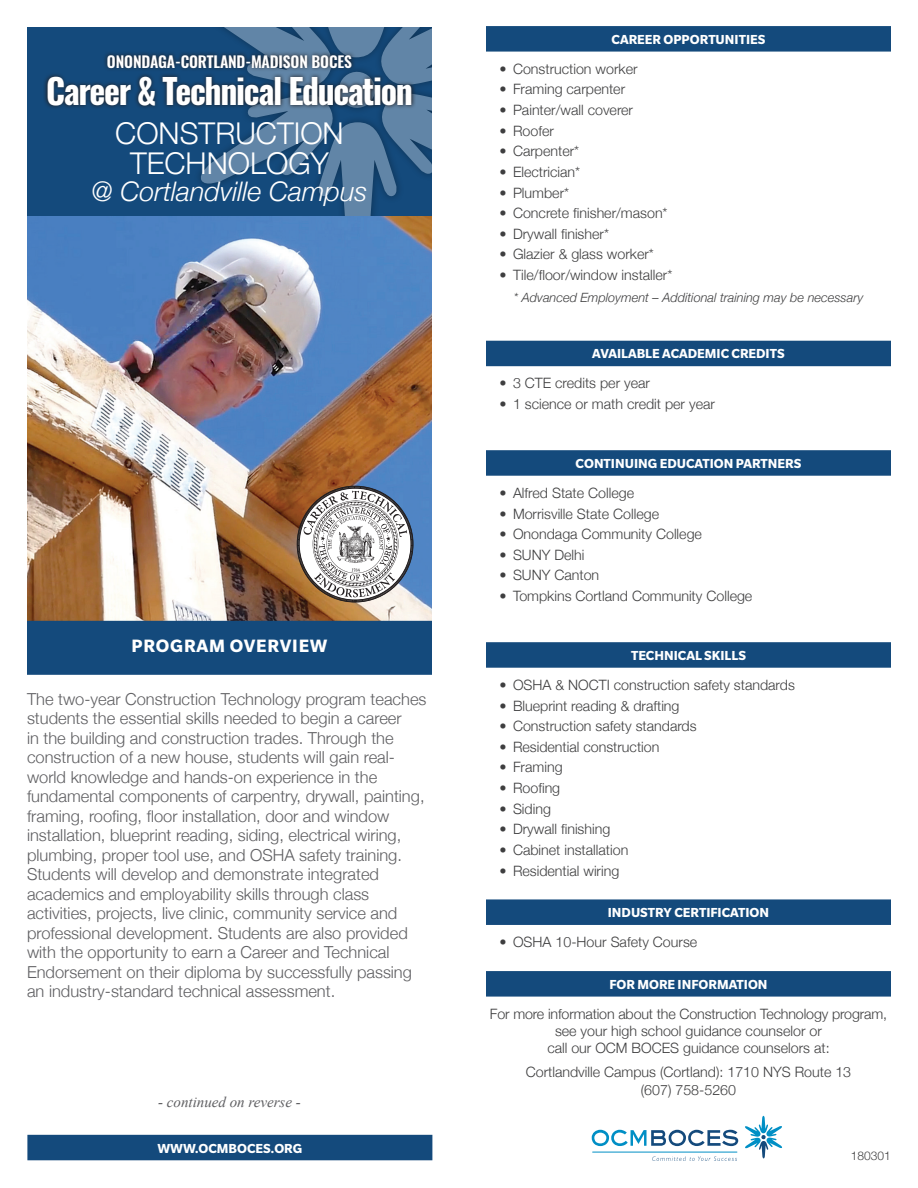
<style>
.page{position:relative;width:918px;height:1188px;background:#fff}
.page>*{position:absolute;margin:0;border:0;box-sizing:border-box;transform-origin:0 0}
.t1{font:700 34.5px "Oswald";letter-spacing:-.04em;color:#fff}
.text{font:300 30px/30px "Helvetica Neue";color:#fff;text-align:center}
.text-2{font:italic 300 27px "Helvetica Neue";color:#fff}
.blue_banner_big{font:700 19.5px "Slate Pro";letter-spacing:.04em;color:#fff}
.overview{font:300 16.5px/19.5px "Helvetica Neue";color:#5f5f62}
.t2{font:600 15.45px "Oswald";letter-spacing:-.01em;color:#fff}
.text_centered{font:italic 15px "Times New Roman";color:#5f5f62}
.text_centered-2{font:300 14.25px/17.2px "Helvetica Neue";color:#3e3e3f;text-align:center}
.blue_banner_small{font:700 14.25px "Slate Pro";color:#fff}
.italic_fine_print{font:italic 300 12.75px "Helvetica Neue";color:#3e3e3f}
.t3{font:300 12px "Helvetica Neue";color:#3e3e3f}
</style>
<div class="page">
<div style="left:27px;top:1135px;width:405px;height:25px;background:#144a7c"></div>
<div style="left:27px;top:27px;width:405px;height:189px;background:#144a7c"></div>
<svg style="left:199px;top:27px;width:233px;height:189px"></svg>
<svg style="left:44px;top:51px;width:372px;height:59px"></svg>
<svg style="left:592px;top:1130px;width:146px;height:16px"></svg>
<svg style="left:745px;top:1116px;width:37px;height:42px"></svg>
<svg style="left:652px;top:1156px;width:85px;height:5px"></svg>
<hr style="left:593px;top:1152px;width:144px;height:1px;background:#008fc5">
<img style="left:27px;top:216px;width:405px;height:405px">
<div style="left:27px;top:621px;width:405px;height:54px;background:#144a7c"></div>
<div style="left:486px;top:26px;width:405px;height:26px;background:#144a7c"></div>
<div style="left:486px;top:341px;width:405px;height:25px;background:#144a7c"></div>
<div style="left:486px;top:450px;width:405px;height:26px;background:#144a7c"></div>
<div style="left:486px;top:642px;width:405px;height:26px;background:#144a7c"></div>
<div style="left:486px;top:899px;width:405px;height:26px;background:#144a7c"></div>
<div style="left:486px;top:971px;width:405px;height:26px;background:#144a7c"></div>
<svg style="left:297px;top:486px;width:117px;height:117px"></svg>
<p class="t2" style="left:107px;top:54px;width:247px">ONONDAGA-CORTLAND-MADISON BOCES</p>
<h1 class="t1" style="left:46px;top:73px;width:368px">Career &amp; Technical Education</h1>
<p class="text" style="left:115px;top:117px;width:230px">CONSTRUCTION<br>TECHNOLOGY</p>
<p class="text-2" style="left:91px;top:170px;width:278px">@ Cortlandville Campus</p>
<p class="blue_banner_big" style="left:131px;top:635px;width:198px">PROGRAM OVERVIEW</p>
<p class="overview" style="left:27px;top:688px;width:401px">The two-year Construction Technology program teaches students the essential skills needed to begin a career<br>in the building and construction trades. Through the construction of a new house, students will gain real&shy;world knowledge and hands-on experience in the fundamental components of carpentry, drywall, painting, framing, roofing, floor installation, door and window installation, blueprint reading, siding, electrical wiring, plumbing, proper tool use, and OSHA safety training.<br>Students will develop and demonstrate integrated academics and employability skills through class activities, projects, live clinic, community service and professional development. Students are also provided with the opportunity to earn a Career and Technical Endorsement on their diploma by successfully passing an industry-standard technical assessment.</p>
<p class="text_centered" style="left:158px;top:1091px;width:144px">- continued on reverse -</p>
<p class="blue_banner_small" style="left:157px;top:1140px;width:147px">WWW.OCMBOCES.ORG</p>
<p class="blue_banner_small" style="left:612px;top:31px;width:155px">CAREER OPPORTUNITIES</p>
<p class="text_centered-2" style="left:500px;top:59px;width:140px">• Construction worker</p>
<p class="text_centered-2" style="left:500px;top:80px;width:127px">• Framing carpenter</p>
<p class="text_centered-2" style="left:500px;top:100px;width:135px">• Painter/wall coverer</p>
<p class="text_centered-2" style="left:500px;top:121px;width:56px">• Roofer</p>
<p class="text_centered-2" style="left:500px;top:142px;width:81px">• Carpenter*</p>
<p class="text_centered-2" style="left:500px;top:162px;width:82px">• Electrician*</p>
<p class="text_centered-2" style="left:500px;top:183px;width:71px">• Plumber*</p>
<p class="text_centered-2" style="left:500px;top:203px;width:170px">• Concrete finisher/mason*</p>
<p class="text_centered-2" style="left:500px;top:224px;width:111px">• Drywall finisher*</p>
<p class="text_centered-2" style="left:500px;top:245px;width:156px">• Glazier &amp; glass worker*</p>
<p class="text_centered-2" style="left:500px;top:265px;width:174px">• Tile/floor/window installer*</p>
<p class="italic_fine_print" style="left:514px;top:287px;width:351px">* Advanced Employment – Additional training may be necessary</p>
<p class="blue_banner_small" style="left:592px;top:346px;width:194px">AVAILABLE ACADEMIC CREDITS</p>
<p class="text_centered-2" style="left:500px;top:374px;width:152px">• 3 CTE credits per year</p>
<p class="text_centered-2" style="left:500px;top:394px;width:217px">• 1 science or math credit per year</p>
<p class="blue_banner_small" style="left:576px;top:456px;width:227px">CONTINUING EDUCATION PARTNERS</p>
<p class="text_centered-2" style="left:500px;top:483px;width:136px">• Alfred State College</p>
<p class="text_centered-2" style="left:500px;top:504px;width:161px">• Morrisville State College</p>
<p class="text_centered-2" style="left:500px;top:524px;width:204px">• Onondaga Community College</p>
<p class="text_centered-2" style="left:500px;top:545px;width:87px">• SUNY Delhi</p>
<p class="text_centered-2" style="left:500px;top:566px;width:101px">• SUNY Canton</p>
<p class="text_centered-2" style="left:500px;top:586px;width:254px">• Tompkins Cortland Community College</p>
<p class="blue_banner_small" style="left:631px;top:648px;width:116px">TECHNICAL SKILLS</p>
<p class="text_centered-2" style="left:500px;top:675px;width:297px">• OSHA &amp; NOCTI construction safety standards</p>
<p class="text_centered-2" style="left:500px;top:696px;width:182px">• Blueprint reading &amp; drafting</p>
<p class="text_centered-2" style="left:500px;top:716px;width:199px">• Construction safety standards</p>
<p class="text_centered-2" style="left:500px;top:737px;width:161px">• Residential construction</p>
<p class="text_centered-2" style="left:500px;top:758px;width:65px">• Framing</p>
<p class="text_centered-2" style="left:500px;top:778px;width:62px">• Roofing</p>
<p class="text_centered-2" style="left:500px;top:799px;width:53px">• Siding</p>
<p class="text_centered-2" style="left:500px;top:820px;width:112px">• Drywall finishing</p>
<p class="text_centered-2" style="left:500px;top:840px;width:130px">• Cabinet installation</p>
<p class="text_centered-2" style="left:500px;top:861px;width:121px">• Residential wiring</p>
<p class="blue_banner_small" style="left:608px;top:905px;width:163px">INDUSTRY CERTIFICATION</p>
<p class="text_centered-2" style="left:500px;top:932px;width:199px">• OSHA 10-Hour Safety Course</p>
<p class="blue_banner_small" style="left:609px;top:976px;width:160px">FOR MORE INFORMATION</p>
<p class="text_centered-2" style="left:490px;top:1004px;width:399px">For more information about the Construction Technology program, see your high school guidance counselor or<br>call our OCM BOCES guidance counselors at:</p>
<p class="text_centered-2" style="left:526px;top:1063px;width:327px">Cortlandville Campus (Cortland): 1710 NYS Route 13 (607) 758-5260</p>
<p class="t3" style="left:851px;top:1146px;width:42px">180301</p>
</div>
